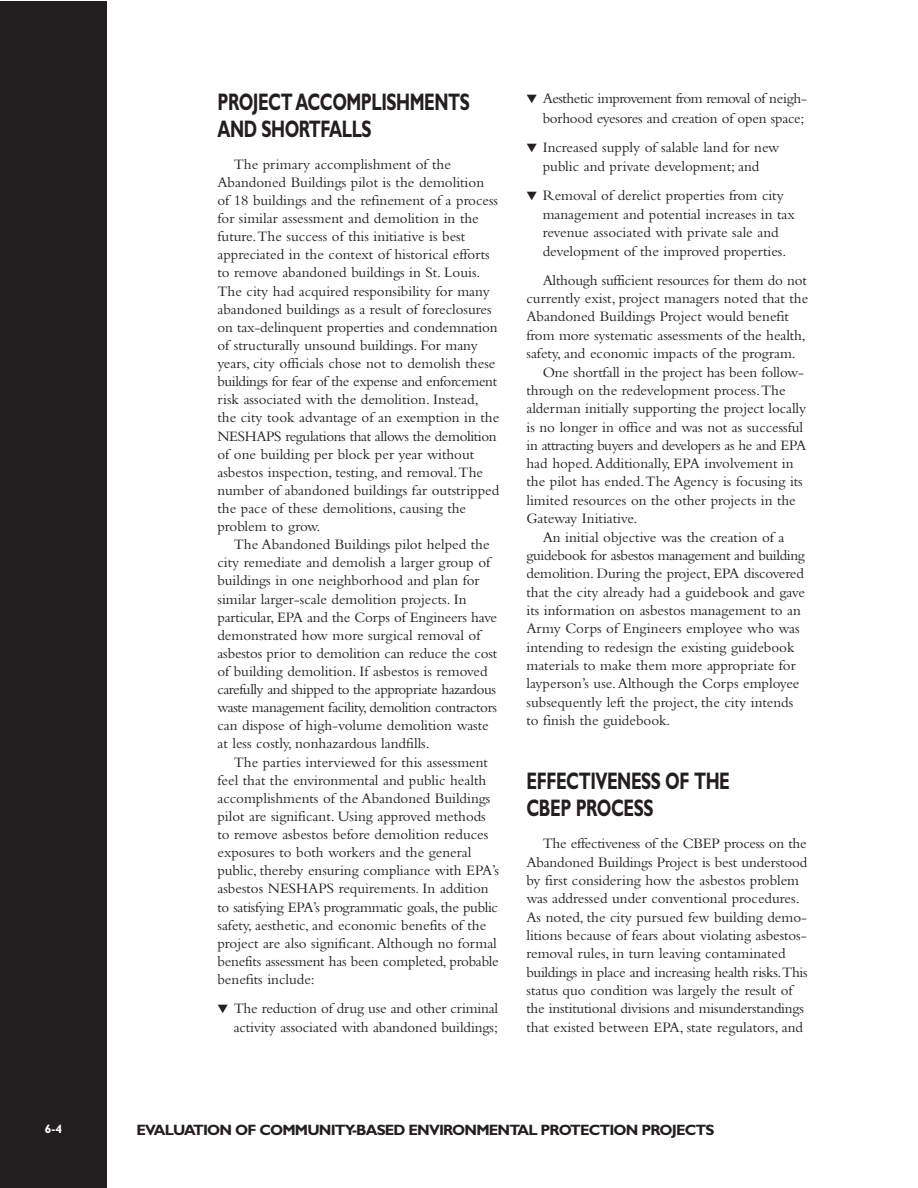
<style>
.page{position:relative;width:918px;height:1188px;background:#fff}
.page>*{position:absolute;margin:0;border:0;box-sizing:border-box;transform-origin:0 0}
.t1{font:700 24px/27.2px "Gill Sans";letter-spacing:-.03em;color:#231f20;scale:.7 1}
.t2{font:15px/18.1px "Bembo";color:#231f20}
.t3{font:15px/19px "Bembo";letter-spacing:-.03em;color:#231f20;text-align:right}
.t4{font:700 15px "Gill Sans";letter-spacing:-.055em;color:#231f20}
.t5{font:700 12px "Gill Sans";color:#fff}
</style>
<div class="page">
<div style="left:0;top:1px;width:107px;height:1187px;background:#231f20"></div>
<h2 class="t1" style="left:218px;top:91px;width:362px">PROJECT ACCOMPLISHMENTS<br>AND SHORTFALLS</h2>
<p class="t2" style="left:218px;top:156px;width:283px;text-indent:16px">The primary accomplishment of the Abandoned Buildings pilot is the demolition of 18 buildings and the refinement of a process for similar assessment and demolition in the future. The success of this initiative is best appreciated in the context of historical efforts to remove abandoned buildings in St. Louis.<br>The city had acquired responsibility for many abandoned buildings as a result of foreclosures on tax-delinquent properties and condemnation of structurally unsound buildings. For many years, city officials chose not to demolish these buildings for fear of the expense and enforcement risk associated with the demolition. Instead, the city took advantage of an exemption in the NESHAPS regulations that allows the demolition of one building per block per year without asbestos inspection, testing, and removal. The number of abandoned buildings far outstripped the pace of these demolitions, causing the problem to grow.</p>
<p class="t2" style="left:218px;top:537px;width:281px;text-indent:16px">The Abandoned Buildings pilot helped the city remediate and demolish a larger group of buildings in one neighborhood and plan for similar larger-scale demolition projects. In particular, EPA and the Corps of Engineers have demonstrated how more surgical removal of asbestos prior to demolition can reduce the cost of building demolition. If asbestos is removed carefully and shipped to the appropriate hazardous waste management facility, demolition contractors can dispose of high-volume demolition waste at less costly, nonhazardous landfills.</p>
<p class="t2" style="left:218px;top:754px;width:283px;text-indent:16px">The parties interviewed for this assessment feel that the environmental and public health accomplishments of the Abandoned Buildings pilot are significant. Using approved methods to remove asbestos before demolition reduces exposures to both workers and the general public, thereby ensuring compliance with EPA’s asbestos NESHAPS requirements. In addition to satisfying EPA’s programmatic goals, the public safety, aesthetic, and economic benefits of the project are also significant. Although no formal benefits assessment has been completed, probable benefits include:</p>
<p class="t2" style="left:218px;top:1000px;width:282px;line-height:18.9px;text-align:right">▼ The reduction of drug use and other criminal activity associated with abandoned buildings;</p>
<p class="t3" style="left:526px;top:91px;width:282px">▼ Aesthetic improvement from removal of neigh&shy;borhood eyesores and creation of open space;</p>
<p class="t2" style="left:526px;top:139px;width:254px;line-height:19px;text-align:center">▼ Increased supply of salable land for new public and private development; and</p>
<p class="t2" style="left:543px;top:187px;width:254px;line-height:18.6px;text-indent:-16px">▼ Removal of derelict properties from city management and potential increases in tax revenue associated with private sale and development of the improved properties.</p>
<p class="t2" style="left:526px;top:272px;width:283px;text-indent:16px">Although sufficient resources for them do not currently exist, project managers noted that the Abandoned Buildings Project would benefit from more systematic assessments of the health, safety, and economic impacts of the program.</p>
<p class="t2" style="left:526px;top:364px;width:281px;text-indent:16px">One shortfall in the project has been follow&shy;through on the redevelopment process. The alderman initially supporting the project locally is no longer in office and was not as successful in attracting buyers and developers as he and EPA had hoped. Additionally, EPA involvement in the pilot has ended. The Agency is focusing its limited resources on the other projects in the Gateway Initiative.</p>
<p class="t2" style="left:526px;top:529px;width:280px;text-indent:16px">An initial objective was the creation of a guidebook for asbestos management and building demolition. During the project, EPA discovered that the city already had a guidebook and gave its information on asbestos management to an Army Corps of Engineers employee who was intending to redesign the existing guidebook materials to make them more appropriate for layperson’s use. Although the Corps employee subsequently left the project, the city intends to finish the guidebook.</p>
<h2 class="t1" style="left:526px;top:770px;width:292px">EFFECTIVENESS OF THE<br>CBEP PROCESS</h2>
<p class="t2" style="left:526px;top:836px;width:283px;text-indent:16px">The effectiveness of the CBEP process on the Abandoned Buildings Project is best understood by first considering how the asbestos problem was addressed under conventional procedures.<br>As noted, the city pursued few building demo&shy;litions because of fears about violating asbestos&shy;removal rules, in turn leaving contaminated buildings in place and increasing health risks.This status quo condition was largely the result of the institutional divisions and misunderstandings that existed between EPA, state regulators, and</p>
<p class="t5" style="left:45px;top:1125px;width:19px">6-4</p>
<p class="t4" style="left:136px;top:1124px;width:579px">EVALUATION OF COMMUNITY-BASED ENVIRONMENTAL PROTECTION PROJECTS</p>
</div>
